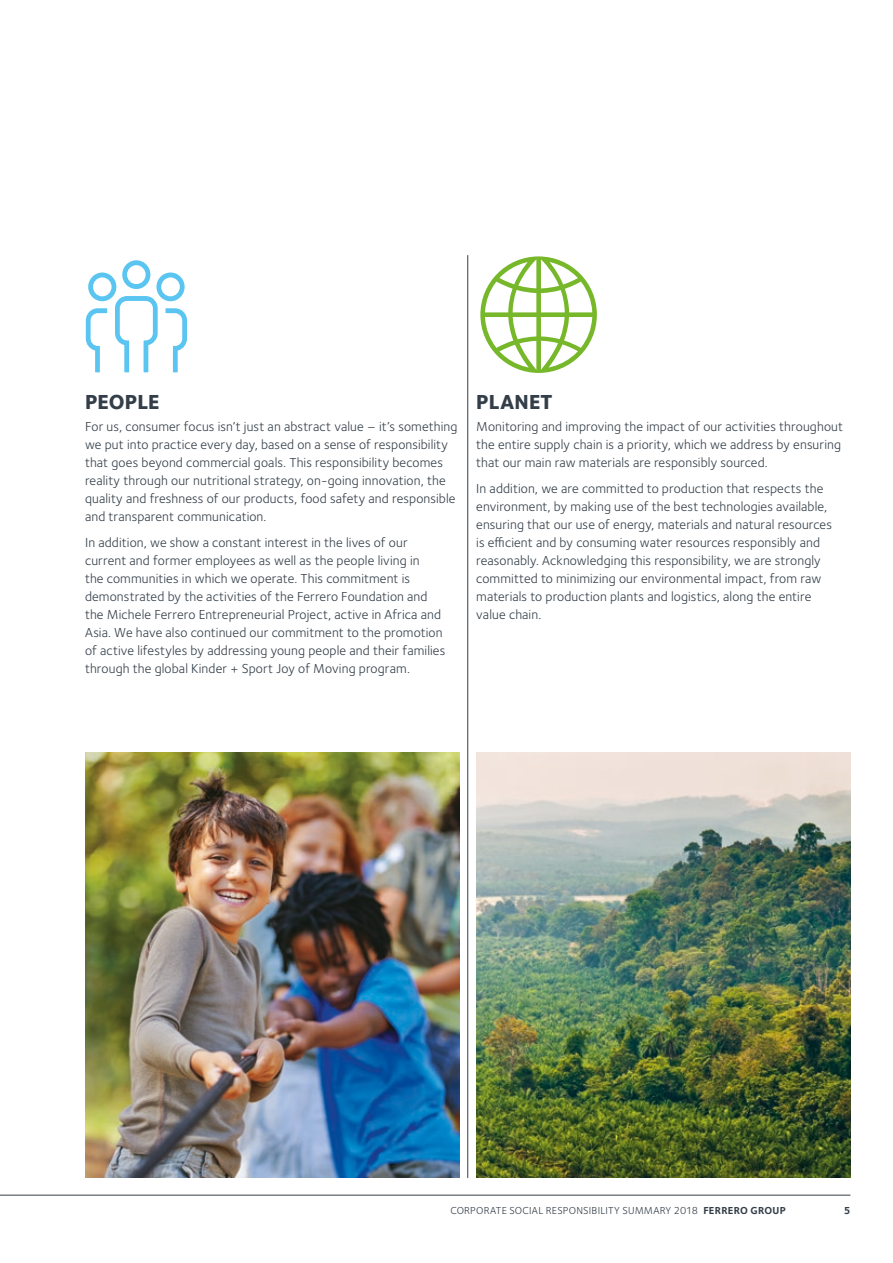
<style>
.page{position:relative;width:893px;height:1263px;background:#fff}
.page>*{position:absolute;margin:0;border:0;box-sizing:border-box;transform-origin:0 0}
.t1{font:800 21px "Foundry Sterling";color:#333e48}
.t2{font:13.5px/18px "Foundry Sterling";letter-spacing:.01em;color:#333e48}
.t3{font:10.5px "Foundry Sterling";letter-spacing:.02em;color:#333e48}
.t4{font:700 10.5px "Foundry Sterling";color:#333e48}
.s1{font-weight:700}
</style>
<div class="page">
<hr style="left:467px;top:255px;width:1px;height:923px;background:#333e48">
<svg style="left:480px;top:256px;width:117px;height:117px"></svg>
<svg style="left:85px;top:260px;width:102px;height:113px"></svg>
<img style="left:85px;top:753px;width:374px;height:425px">
<img style="left:476px;top:753px;width:374px;height:425px">
<hr style="left:0;top:1195px;width:850px;height:1px;background:#333e48">
<h1 class="t1" style="left:85px;top:388px;width:76px">PEOPLE</h1>
<p class="t2" style="left:85px;top:417px;width:374px">For us, consumer focus isn’t just an abstract value – it’s something we put into practice every day, based on a sense of responsibility that goes beyond commercial goals. This responsibility becomes reality through our nutritional strategy, on-going innovation, the quality and freshness of our products, food safety and responsible and transparent communication.</p>
<p class="t2" style="left:85px;top:534px;width:362px">In addition, we show a constant interest in the lives of our current and former employees as well as the people living in<br>the communities in which we operate. This commitment is demonstrated by the activities of the Ferrero Foundation and the Michele Ferrero Entrepreneurial Project, active in Africa and Asia. We have also continued our commitment to the promotion of active lifestyles by addressing young people and their families through the global Kinder + Sport Joy of Moving program.</p>
<h1 class="t1" style="left:476px;top:388px;width:78px">PLANET</h1>
<p class="t2" style="left:476px;top:417px;width:368px">Monitoring and improving the impact of our activities throughout the entire supply chain is a priority, which we address by ensuring that our main raw materials are responsibly sourced.</p>
<p class="t2" style="left:476px;top:480px;width:357px">In addition, we are committed to production that respects the environment, by making use of the best technologies available, ensuring that our use of energy, materials and natural resources is efficient and by consuming water resources responsibly and reasonably. Acknowledging this responsibility, we are strongly committed to minimizing our environmental impact, from raw materials to production plants and logistics, along the entire value chain.</p>
<p class="t3" style="left:450px;top:1204px;width:337px">CORPORATE SOCIAL RESPONSIBILITY SUMMARY 2018 <span class="s1">FERRERO GROUP</span></p>
<p class="t4" style="left:844px;top:1204px;width:8px">5</p>
</div>
